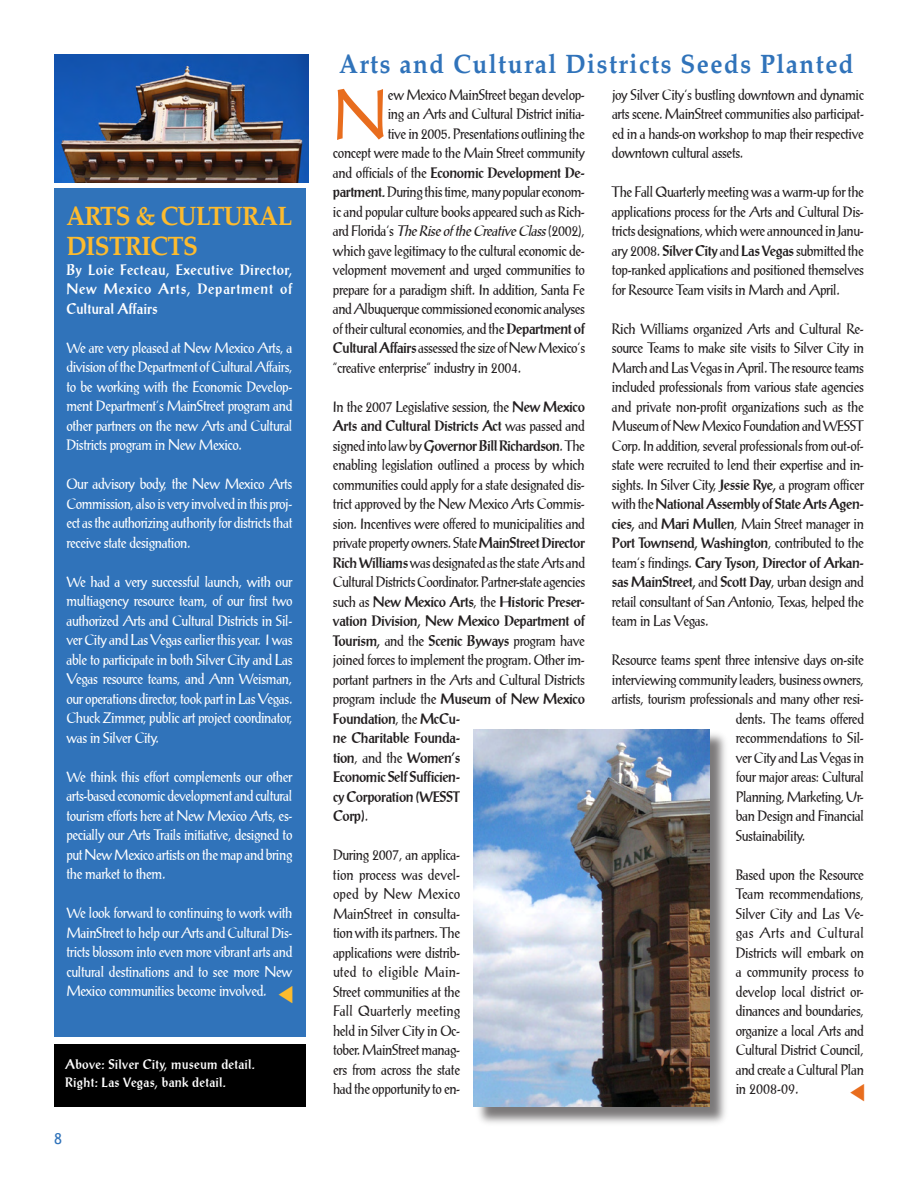
<style>
.page{position:relative;width:918px;height:1188px;background:#fff}
.page>*{position:absolute;margin:0;border:0;box-sizing:border-box;transform-origin:0 0}
.t1{font:68.4px "Prose Antique Plain";color:#e86d1e;scale:.9 1}
.t2{font:700 27px "Palm Springs";letter-spacing:.06em;color:#3073ba;scale:.9 1}
.t3{font:700 27px/30px "Palm Springs";letter-spacing:-.025em;color:#fdbb2e;scale:.9 1}
.t4{font:15px/19.5px "Prose Antique Plain";letter-spacing:-.025em;color:#231f20;text-align:justify;scale:.9 1}
.t5{font:15px/19.5px "Prose Antique Plain";letter-spacing:-.025em;color:#fff;text-align:justify;scale:.9 1}
.t6{font:700 15px/19.5px "Prose Antique";letter-spacing:-.025em;color:#231f20;text-align:justify;scale:.9 1}
.t7{font:700 15px/19.5px "Prose Antique";letter-spacing:.05em;color:#fff;text-align:justify;scale:.9 1}
.t8{font:15px "Trebuchet MS";color:#3073ba}
.t9{font:700 13.5px/18px "Prose Antique";letter-spacing:.025em;color:#fff;scale:.9 1}
.s1{font-family:"Prose Antique Plain";font-weight:400}
.s2{font-family:"Prose Antique";font-weight:700}
.s3{font-style:italic}
</style>
<div class="page">
<div style="left:54px;top:188px;width:252px;height:849px;background:#3073ba"></div>
<div style="left:54px;top:1044px;width:252px;height:63px;background:#000"></div>
<div style="left:474px;top:730px;width:255px;height:397px;background:#231f20;opacity:.6"></div>
<img style="left:474px;top:729px;width:235px;height:378px">
<img style="left:54px;top:54px;width:254px;height:128px">
<h2 class="t3" style="left:66px;top:201px;width:253px">ARTS &amp; CULTURAL<br>DISTRICTS</h2>
<p class="t7" style="left:66px;top:260px;width:253px">By Loie Fecteau, Executive Director, New Mexico Arts, Department of Cultural Affairs</p>
<p class="t5" style="left:66px;top:338px;width:253px">We are very pleased at New Mexico Arts, a division of the Department of Cultural Affairs, to be working with the Economic Develop&shy;ment Department’s MainStreet program and other partners on the new Arts and Cultural Districts program in New Mexico.</p>
<p class="t5" style="left:66px;top:474px;width:253px">Our advisory body, the New Mexico Arts Commission, also is very involved in this proj&shy;ect as the authorizing authority for districts that receive state designation.</p>
<p class="t5" style="left:66px;top:572px;width:253px">We had a very successful launch, with our multiagency resource team, of our first two authorized Arts and Cultural Districts in Sil&shy;ver City and Las Vegas earlier this year. I was able to participate in both Silver City and Las Vegas resource teams, and Ann Weisman, our operations director, took part in Las Vegas.<br>Chuck Zimmer, public art project coordinator, was in Silver City.</p>
<p class="t5" style="left:66px;top:767px;width:253px">We think this effort complements our other arts-based economic development and cultural tourism efforts here at New Mexico Arts, es&shy;pecially our Arts Trails initiative, designed to put New Mexico artists on the map and bring the market to them.</p>
<p class="t5" style="left:66px;top:903px;width:253px">We look forward to continuing to work with MainStreet to help our Arts and Cultural Dis&shy;tricts blossom into even more vibrant arts and cultural destinations and to see more New Mexico communities become involved.</p>
<p class="t9" style="left:65px;top:1055px;width:212px">Above: Silver City, museum detail.<br>Right: Las Vegas, bank detail.</p>
<p class="t8" style="left:54px;top:1130px;width:9px">8</p>
<h2 class="t2" style="left:339px;top:48px;width:573px">Arts and Cultural Districts Seeds Planted</h2>
<h1 class="t1" style="left:333px;top:74px;width:62px">N</h1>
<p class="t4" style="left:333px;top:85px;width:282px;text-align:right">ew Mexico MainStreet began develop-<br>ing an Arts and Cultural District initia-<br>tive in 2005. Presentations outlining the<br>concept were made to the Main Street community</p>
<p class="t6" style="left:333px;top:163px;width:282px"><span class="s1">and officials of the</span> Economic Development De-</p>
<p class="t4" style="left:333px;top:182px;width:282px"><span class="s2">partment.</span> During this time, many popular econom&shy;ic and popular culture books appeared such as Rich&shy;a r d F l o r i d a ’ s <span class="s3">TheRiseof theCreativeClass</span>( 2 0 0 2 ) , which gave legitimacy to the cultural economic de&shy;velopment movement and urged communities to prepare for a paradigm shift. In addition, Santa Fe and Albuquerque commissioned economic analyses of their cultural economies, and the <span class="s2">Department of Cultural Affairs</span> assessed the size of New Mexico’s “creative enterprise” industry in 2004.</p>
<p class="t4" style="left:333px;top:397px;width:282px">In the 2007 Legislative session, the <span class="s2">New Mexico</span></p>
<p class="t6" style="left:333px;top:416px;width:281px">Arts and Cultural Districts Act <span class="s1">was passed and signed into law by</span> Governor Bill Richardson<span class="s1">. The</span></p>
<p class="t4" style="left:333px;top:455px;width:282px">enabling legislation outlined a process by which communities could apply for a state designated dis&shy;trict approved by the New Mexico Arts Commis&shy;sion. Incentives were offered to municipalities and private property owners. State <span class="s2">MainStreet Director Rich Williams</span> was designated as the state Arts and Cultural Districts Coordinator. Partner-state agencies</p>
<p class="t6" style="left:333px;top:592px;width:282px"><span class="s1">such as</span> New Mexico Arts<span class="s1">, the</span> Historic Preser&shy;vation Division, New Mexico Department of Tourism, <span class="s1">and the</span> Scenic Byways <span class="s1">program have</span></p>
<p class="t4" style="left:333px;top:650px;width:282px">joined forces to implement the program. Other im&shy;portant partners in the Arts and Cultural Districts program include the <span class="s2">Museum of New Mexico</span></p>
<p class="t6" style="left:333px;top:709px;width:143px">Foundation<span class="s1">, the</span> McCu&shy;ne Charitable Founda&shy;tion<span class="s1">, and the</span> Women’s Economic Self Sufficien&shy;cy Corporation (WESST Corp)<span class="s1">.</span></p>
<p class="t4" style="left:333px;top:845px;width:143px">During 2007, an applica&shy;tion process was devel&shy;oped by New Mexico MainStreet in consulta&shy;tion with its partners. The applications were distrib&shy;uted to eligible Main-Street communities at the Fall Quarterly meeting held in Silver City in Oc&shy;tober. MainStreet manag&shy;ers from across the state had the opportunity to en-</p>
<p class="t4" style="left:612px;top:85px;width:282px">joy Silver City’s bustling downtown and dynamic arts scene. MainStreet communities also participat&shy;ed in a hands-on workshop to map their respective downtown cultural assets.</p>
<p class="t4" style="left:612px;top:182px;width:282px">The Fall Quarterly meeting was a warm-up for the applications process for the Arts and Cultural Dis&shy;tricts designations, which were announced in Janu&shy;ary 2008. <span class="s2">Silver City</span> and <span class="s2">Las Vegas</span> submitted the top-ranked applications and positioned themselves for Resource Team visits in March and April.</p>
<p class="t4" style="left:612px;top:319px;width:282px">Rich Williams organized Arts and Cultural Re&shy;source Teams to make site visits to Silver City in March and Las Vegas in April. The resource teams included professionals from various state agencies and private non-profit organizations such as the Museum of New Mexico Foundation and WESST Corp. In addition, several professionals from out-of&shy;state were recruited to lend their expertise and in&shy;sights. In Silver City, <span class="s2">Jessie Rye,</span> a program officer</p>
<p class="t6" style="left:612px;top:494px;width:281px"><span class="s1">with the</span> National Assembly of State Arts Agen-</p>
<p class="t4" style="left:612px;top:514px;width:281px"><span class="s2">cies,</span> and <span class="s2">Mari Mullen</span>, Main Street manager in</p>
<p class="t6" style="left:612px;top:533px;width:282px">Port Townsend, Washington<span class="s1">, contributed to the team’s findings.</span> Cary Tyson, Director of Arkan&shy;sas MainStreet, <span class="s1">and</span> Scott Day<span class="s1">, urban design and</span></p>
<p class="t4" style="left:612px;top:592px;width:281px">retail consultant of San Antonio, Texas, helped the team in Las Vegas.</p>
<p class="t4" style="left:612px;top:650px;width:281px">Resource teams spent three intensive days on-site</p>
<p class="t4" style="left:612px;top:670px;width:281px">interviewing community leaders, business owners,</p>
<p class="t4" style="left:612px;top:689px;width:282px">artists, tourism professionals and many other resi-</p>
<p class="t4" style="left:736px;top:709px;width:144px">dents. The teams offered</p>
<p class="t4" style="left:736px;top:728px;width:144px">recommendations to Sil-</p>
<p class="t4" style="left:736px;top:748px;width:144px">ver City and Las Vegas in</p>
<p class="t4" style="left:736px;top:767px;width:144px">four major areas: Cultural</p>
<p class="t4" style="left:736px;top:787px;width:144px">Planning, Marketing, Ur-</p>
<p class="t4" style="left:736px;top:806px;width:144px">ban Design and Financial</p>
<p class="t4" style="left:736px;top:826px;width:79px">Sustainability.</p>
<p class="t4" style="left:736px;top:865px;width:144px">Based upon the Resource Team recommendations, Silver City and Las Ve&shy;gas Arts and Cultural Districts will embark on a community process to develop local district or&shy;dinances and boundaries, organize a local Arts and Cultural District Council, and create a Cultural Plan in 2008-09.</p>
</div>
